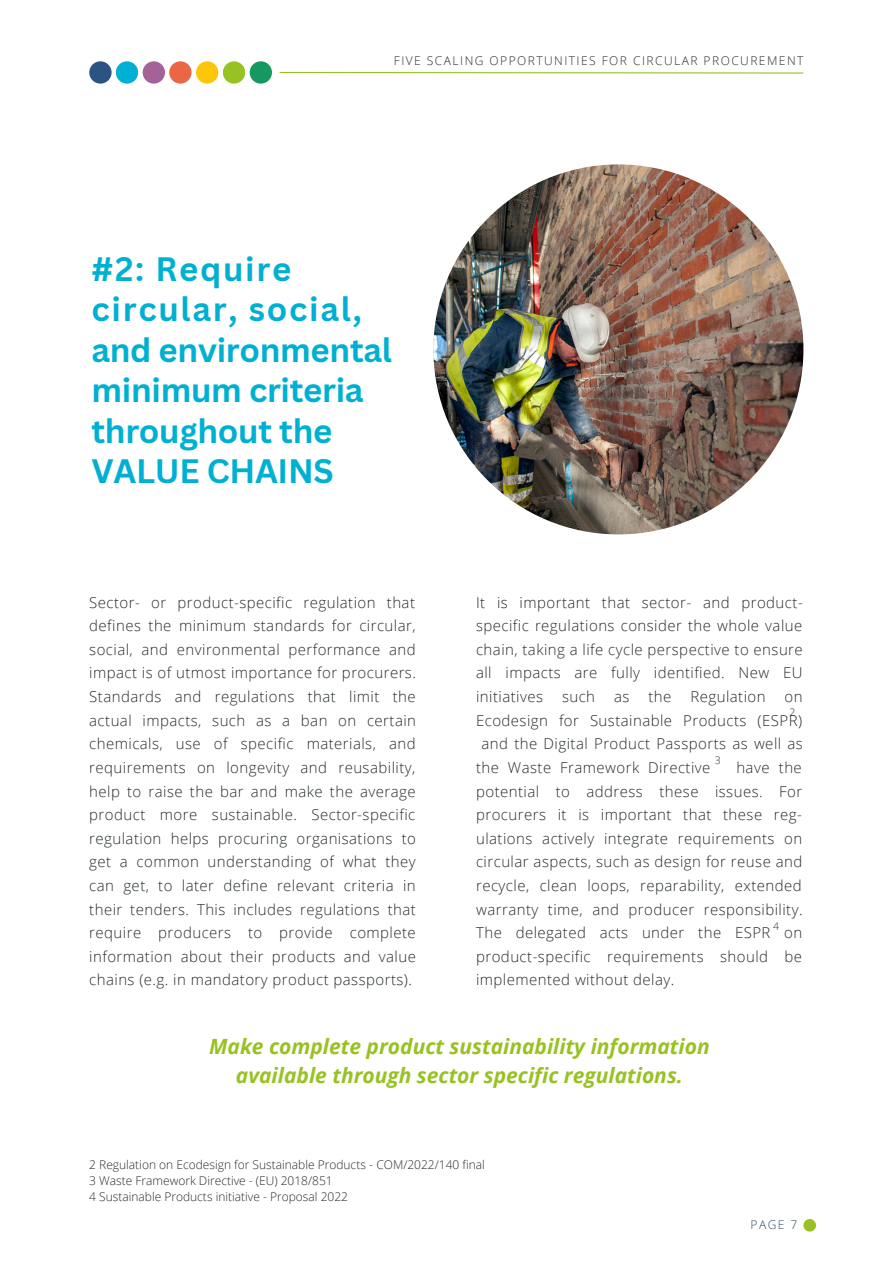
<style>
.page{position:relative;width:893px;height:1264px;background:#fff}
.page>*{position:absolute;margin:0;border:0;box-sizing:border-box;transform-origin:0 0}
.t1{font:700 33px/40.5px "Canva Sans";letter-spacing:-.01em;color:#00b0d2}
.t2{font:700 33px/40.5px "Canva Sans";letter-spacing:.05em;color:#00b0d2}
.t3{font:italic 700 21px/29.2px "Open Sans";color:#98c222;text-align:center}
.t4{font:300 15px/23.5px "Open Sans";letter-spacing:.03em;color:#262b2c;text-align:justify}
.t5{font:300 12px "Open Sans";color:#262b2c}
.t6{font:300 12px "Open Sans";letter-spacing:.12em;color:#262b2c}
.t7{font:300 12px "Open Sans";color:#364d62}
.t8{font:300 10.5px "Open Sans";color:#262b2c}
</style>
<div class="page">
<div style="left:803px;top:1218px;width:13px;height:13px;background:#98c222;border-radius:50%"></div>
<img style="left:433px;top:164px;width:370px;height:370px;border-radius:50%">
<svg style="left:279px;top:71px;width:525px;height:3px"></svg>
<div style="left:89px;top:61px;width:23px;height:23px;background:#2b5485;border-radius:50%"></div>
<div style="left:116px;top:61px;width:22px;height:23px;background:#00b0d2;border-radius:50%"></div>
<div style="left:143px;top:61px;width:22px;height:23px;background:#a36298;border-radius:50%"></div>
<div style="left:169px;top:61px;width:22px;height:23px;background:#ea6647;border-radius:50%"></div>
<div style="left:196px;top:61px;width:22px;height:23px;background:#fdc608;border-radius:50%"></div>
<div style="left:223px;top:61px;width:22px;height:23px;background:#98c222;border-radius:50%"></div>
<div style="left:250px;top:61px;width:22px;height:23px;background:#159961;border-radius:50%"></div>
<p class="t6" style="left:394px;top:52px;width:411px">FIVE SCALING OPPORTUNITIES FOR CIRCULAR PROCUREMENT</p>
<p class="t2" style="left:91px;top:248px;width:272px">#2: Require circular, social,</p>
<p class="t1" style="left:91px;top:329px;width:302px">and environmental minimum criteria throughout the<br>VALUE CHAINS</p>
<p class="t4" style="left:89px;top:590px;width:328px">Sector- or product-specific regulation that defines the minimum standards for circular, social, and environmental performance and impact is of utmost importance for procurers.<br>Standards and regulations that limit the actual impacts, such as a ban on certain chemicals, use of specific materials, and requirements on longevity and reusability, help to raise the bar and make the average product more sustainable. Sector-specific regulation helps procuring organisations to get a common understanding of what they can get, to later define relevant criteria in their tenders. This includes regulations that require producers to provide complete information about their products and value chains (e.g. in mandatory product passports).</p>
<p class="t4" style="left:476px;top:590px;width:328px">It is important that sector- and product&shy;specific regulations consider the whole value chain, taking a life cycle perspective to ensure all impacts are fully identified. New EU initiatives</p>
<p class="t4" style="left:562px;top:684px;width:35px">such</p>
<p class="t4" style="left:614px;top:684px;width:17px">as</p>
<p class="t4" style="left:648px;top:684px;width:24px">the</p>
<p class="t4" style="left:690px;top:684px;width:77px">Regulation</p>
<p class="t4" style="left:784px;top:684px;width:20px">on</p>
<p class="t4" style="left:476px;top:708px;width:327px">Ecodesign for Sustainable Products (ESPR)</p>
<p class="t4" style="left:481px;top:731px;width:323px">and the Digital Product Passports as well as</p>
<p class="t4" style="left:476px;top:755px;width:236px">the Waste Framework Directive</p>
<p class="t8" style="left:789px;top:705px;width:7px">2</p>
<p class="t8" style="left:714px;top:752px;width:7px">3</p>
<p class="t4" style="left:476px;top:755px;width:328px;text-indent:260px">have the potential to address these issues. For procurers it is important that these reg&shy;ulations actively integrate requirements on circular aspects, such as design for reuse and recycle, clean loops, reparability, extended warranty time, and producer responsibility.<br>The delegated acts under the ESPR on product-specific requirements should be implemented without delay.</p>
<p class="t8" style="left:773px;top:919px;width:7px">4</p>
<p class="t3" style="left:209px;top:1030px;width:502px">Make complete product sustainability information available through sector specific regulations.</p>
<p class="t5" style="left:89px;top:1156px;width:397px">2 Regulation on Ecodesign for Sustainable Products - COM/2022/140 final</p>
<p class="t5" style="left:89px;top:1172px;width:245px">3 Waste Framework Directive - (EU) 2018/851</p>
<p class="t5" style="left:89px;top:1188px;width:260px">4 Sustainable Products initiative - Proposal 2022</p>
<p class="t7" style="left:750px;top:1216px;width:48px">PAGE 7</p>
</div>
